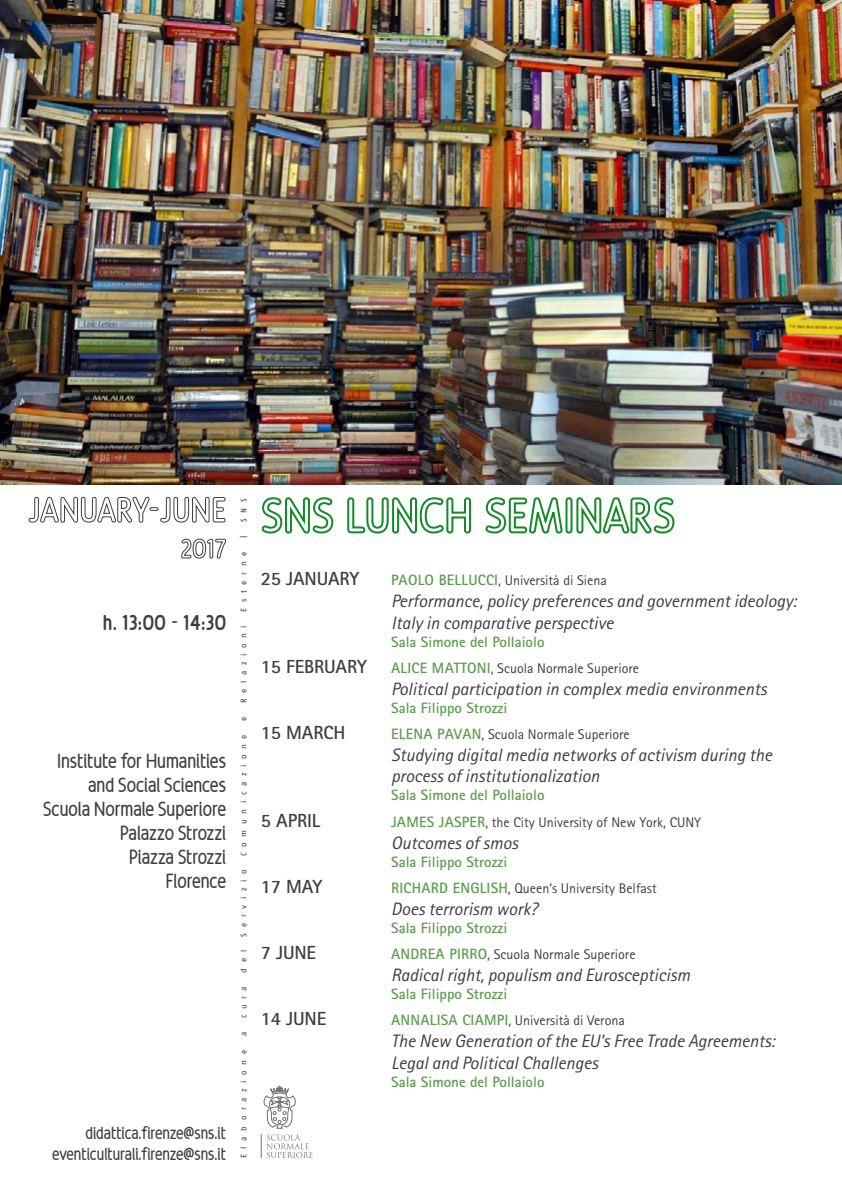
<style>
.page{position:relative;width:842px;height:1191px;background:#fff}
.page>*{position:absolute;margin:0;border:0;box-sizing:border-box;transform-origin:0 0}
.t1{font:700 21px "Revalo Modern";letter-spacing:.02em;color:#3e3d40}
.t2{font:20px/24px "Revalo Modern";color:#3e3d40;text-align:right}
.t3{font:700 19px "Rotis Sans Serif AT";letter-spacing:-.01em;color:#3e3d40}
.t4{font:italic 18px/21.6px "Rotis Sans Serif AT";color:#3e3d40}
.t5{font:17px/20.4px "Revalo Modern";color:#3e3d40;text-align:right}
.t6{font:700 15px "Rotis Sans Serif AT";color:#5b9d4d}
.t7{font:14px "Rotis Sans Serif AT";color:#3e3d40}
.t8{font:8px "Fago No";letter-spacing:.7em;color:#3e3d40}
.s1{font-weight:700;font-size:15px;color:#5b9d4d}
</style>
<div class="page">
<img style="left:0;top:0;width:842px;height:484px">
<svg style="left:261px;top:497px;width:73px;height:37px"></svg>
<svg style="left:347px;top:497px;width:125px;height:37px"></svg>
<svg style="left:485px;top:497px;width:190px;height:37px"></svg>
<svg style="left:261px;top:1085px;width:52px;height:73px"></svg>
<svg style="left:28px;top:496px;width:198px;height:27px"></svg>
<svg style="left:181px;top:538px;width:46px;height:21px"></svg>
<p class="t1" style="left:103px;top:607px;width:125px">h. 13:00 - 14:30</p>
<p class="t2" style="left:43px;top:748px;width:184px">Institute for Humanities and Social Sciences<br>Scuola Normale Superiore<br>Palazzo Strozzi<br>Piazza Strozzi<br>Florence</p>
<p class="t5" style="left:52px;top:1122px;width:175px">didattica.firenze@sns.it eventiculturali.firenze@sns.it</p>
<p class="t8" style="left:239px;top:522px;width:25px;rotate:-90deg">SNS</p>
<p class="t8" style="left:239px;top:538px;width:4px;rotate:-90deg">|</p>
<p class="t8" style="left:239px;top:611px;width:61px;rotate:-90deg">Esterne</p>
<p class="t8" style="left:239px;top:703px;width:79px;rotate:-90deg">Relazioni</p>
<p class="t8" style="left:239px;top:721px;width:6px;rotate:-90deg">e</p>
<p class="t8" style="left:239px;top:856px;width:123px;rotate:-90deg">Comunicazione</p>
<p class="t8" style="left:239px;top:936px;width:68px;rotate:-90deg">Servizio</p>
<p class="t8" style="left:239px;top:972px;width:24px;rotate:-90deg">del</p>
<p class="t8" style="left:239px;top:1018px;width:34px;rotate:-90deg">cura</p>
<p class="t8" style="left:239px;top:1036px;width:6px;rotate:-90deg">a</p>
<p class="t8" style="left:239px;top:1158px;width:110px;rotate:-90deg">Elaborazione</p>
<p class="t3" style="left:261px;top:567px;width:100px">25 JANUARY</p>
<p class="t7" style="left:391px;top:572px;width:217px"><span class="s1">PAOLO BELLUCCI</span>, Università di Siena</p>
<p class="t4" style="left:391px;top:590px;width:407px">Performance, policy preferences and government ideology:<br>Italy in comparative perspective</p>
<p class="t6" style="left:391px;top:632px;width:155px">Sala Simone del Pollaiolo</p>
<p class="t3" style="left:261px;top:654px;width:108px">15 FEBRUARY</p>
<p class="t7" style="left:391px;top:660px;width:249px"><span class="s1">ALICE MATTONI</span>, Scuola Normale Superiore</p>
<p class="t4" style="left:391px;top:678px;width:377px">Political participation in complex media environments</p>
<p class="t6" style="left:391px;top:698px;width:118px">Sala Filippo Strozzi</p>
<p class="t3" style="left:261px;top:720px;width:86px">15 MARCH</p>
<p class="t7" style="left:391px;top:726px;width:240px"><span class="s1">ELENA PAVAN</span>, Scuola Normale Superiore</p>
<p class="t4" style="left:391px;top:744px;width:382px">Studying digital media networks of activism during the process of institutionalization</p>
<p class="t6" style="left:391px;top:786px;width:155px">Sala Simone del Pollaiolo</p>
<p class="t3" style="left:261px;top:808px;width:61px">5 APRIL</p>
<p class="t7" style="left:391px;top:814px;width:312px"><span class="s1">JAMES JASPER</span>, the City University of New York, CUNY</p>
<p class="t4" style="left:391px;top:832px;width:128px">Outcomes of smos</p>
<p class="t6" style="left:391px;top:852px;width:118px">Sala Filippo Strozzi</p>
<p class="t3" style="left:261px;top:874px;width:63px">17 MAY</p>
<p class="t7" style="left:391px;top:880px;width:267px"><span class="s1">RICHARD ENGLISH</span>, Queen’s University Belfast</p>
<p class="t4" style="left:391px;top:898px;width:148px">Does terrorism work?</p>
<p class="t6" style="left:391px;top:918px;width:118px">Sala Filippo Strozzi</p>
<p class="t3" style="left:261px;top:940px;width:57px">7 JUNE</p>
<p class="t7" style="left:391px;top:946px;width:246px"><span class="s1">ANDREA PIRRO</span>, Scuola Normale Superiore</p>
<p class="t4" style="left:391px;top:964px;width:300px">Radical right, populism and Euroscepticism</p>
<p class="t6" style="left:391px;top:984px;width:118px">Sala Filippo Strozzi</p>
<p class="t3" style="left:261px;top:1007px;width:67px">14 JUNE</p>
<p class="t7" style="left:391px;top:1012px;width:235px"><span class="s1">ANNALISA CIAMPI</span>, Università di Verona</p>
<p class="t4" style="left:391px;top:1030px;width:385px">The New Generation of the EU’s Free Trade Agreements:<br>Legal and Political Challenges</p>
<p class="t6" style="left:391px;top:1072px;width:155px">Sala Simone del Pollaiolo</p>
</div>
